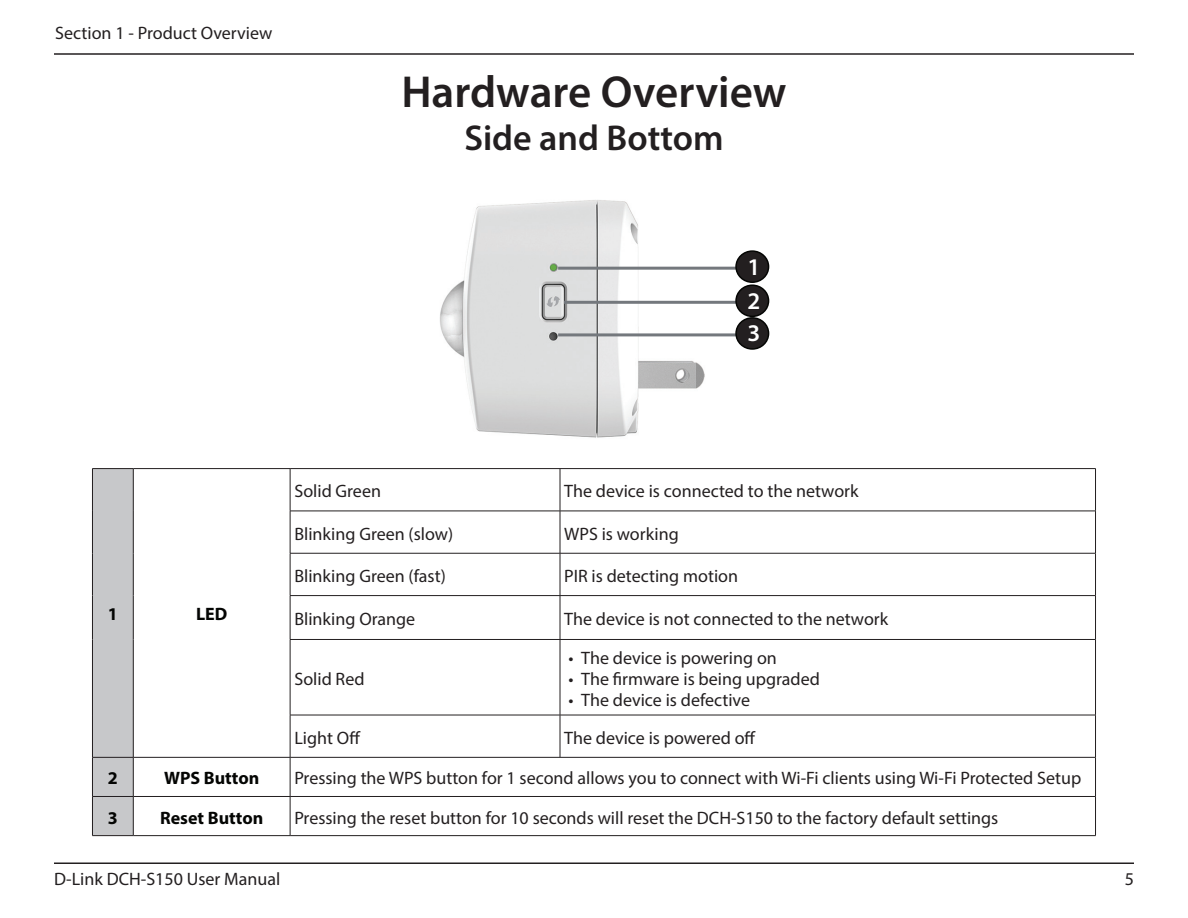
<style>
.page{position:relative;width:1188px;height:918px;background:#fff}
.page>*{position:absolute;margin:0;border:0;box-sizing:border-box;transform-origin:0 0}
.t1{font:600 45px "Myriad Pro";color:#231f20}
.t2{font:600 36px "Myriad Pro";color:#231f20}
.t3{font:600 24px "Myriad Pro";color:#fff}
.t4{font:18px "Myriad Pro";color:#231f20}
.t5{font:700 18px "Myriad Pro";color:#040503}
</style>
<div class="page">
<hr style="left:54px;top:53px;width:1080px;height:2px;background:#231f20">
<hr style="left:54px;top:862px;width:1080px;height:2px;background:#231f20">
<img style="left:440px;top:200px;width:291px;height:238px">
<div style="left:93px;top:469px;width:40px;height:366px;background:#c7c8ca"></div>
<hr style="left:92px;top:469px;width:1px;height:42px;background:#231f20">
<hr style="left:92px;top:511px;width:1px;height:42px;background:#231f20">
<hr style="left:92px;top:553px;width:1px;height:43px;background:#231f20">
<hr style="left:92px;top:596px;width:1px;height:43px;background:#231f20">
<hr style="left:92px;top:639px;width:1px;height:76px;background:#231f20">
<hr style="left:92px;top:715px;width:1px;height:42px;background:#231f20">
<hr style="left:92px;top:468px;width:41px;height:1px;background:#231f20">
<hr style="left:133px;top:469px;width:1px;height:42px;background:#231f20">
<hr style="left:133px;top:511px;width:1px;height:42px;background:#231f20">
<hr style="left:133px;top:553px;width:1px;height:43px;background:#231f20">
<hr style="left:133px;top:596px;width:1px;height:43px;background:#231f20">
<hr style="left:133px;top:639px;width:1px;height:76px;background:#231f20">
<hr style="left:133px;top:715px;width:1px;height:42px;background:#231f20">
<hr style="left:133px;top:468px;width:157px;height:1px;background:#231f20">
<hr style="left:290px;top:469px;width:1px;height:42px;background:#231f20">
<hr style="left:290px;top:468px;width:270px;height:1px;background:#231f20">
<hr style="left:560px;top:469px;width:1px;height:42px;background:#231f20">
<hr style="left:1095px;top:469px;width:1px;height:42px;background:#231f20">
<hr style="left:560px;top:468px;width:536px;height:1px;background:#231f20">
<hr style="left:290px;top:511px;width:1px;height:42px;background:#231f20">
<hr style="left:290px;top:511px;width:270px;height:1px;background:#231f20">
<hr style="left:560px;top:511px;width:1px;height:42px;background:#231f20">
<hr style="left:1095px;top:511px;width:1px;height:42px;background:#231f20">
<hr style="left:560px;top:511px;width:536px;height:1px;background:#231f20">
<hr style="left:290px;top:553px;width:1px;height:42px;background:#231f20">
<hr style="left:290px;top:553px;width:270px;height:1px;background:#231f20">
<hr style="left:560px;top:553px;width:1px;height:42px;background:#231f20">
<hr style="left:1095px;top:553px;width:1px;height:42px;background:#231f20">
<hr style="left:560px;top:553px;width:536px;height:1px;background:#231f20">
<hr style="left:290px;top:596px;width:1px;height:43px;background:#231f20">
<hr style="left:290px;top:595px;width:270px;height:1px;background:#231f20">
<hr style="left:560px;top:596px;width:1px;height:43px;background:#231f20">
<hr style="left:1095px;top:596px;width:1px;height:43px;background:#231f20">
<hr style="left:560px;top:595px;width:536px;height:1px;background:#231f20">
<hr style="left:290px;top:640px;width:1px;height:75px;background:#231f20">
<hr style="left:290px;top:639px;width:270px;height:1px;background:#231f20">
<hr style="left:560px;top:640px;width:1px;height:75px;background:#231f20">
<hr style="left:1095px;top:640px;width:1px;height:75px;background:#231f20">
<hr style="left:560px;top:639px;width:536px;height:1px;background:#231f20">
<hr style="left:290px;top:715px;width:1px;height:42px;background:#231f20">
<hr style="left:290px;top:715px;width:270px;height:1px;background:#231f20">
<hr style="left:560px;top:715px;width:1px;height:42px;background:#231f20">
<hr style="left:1095px;top:715px;width:1px;height:42px;background:#231f20">
<hr style="left:560px;top:715px;width:536px;height:1px;background:#231f20">
<hr style="left:92px;top:758px;width:1px;height:38px;background:#231f20">
<hr style="left:92px;top:757px;width:41px;height:1px;background:#231f20">
<hr style="left:133px;top:758px;width:1px;height:38px;background:#231f20">
<hr style="left:133px;top:757px;width:157px;height:1px;background:#231f20">
<hr style="left:290px;top:758px;width:1px;height:38px;background:#231f20">
<hr style="left:1095px;top:758px;width:1px;height:38px;background:#231f20">
<hr style="left:290px;top:757px;width:270px;height:1px;background:#231f20">
<hr style="left:560px;top:757px;width:536px;height:1px;background:#231f20">
<hr style="left:92px;top:797px;width:1px;height:38px;background:#231f20">
<hr style="left:92px;top:796px;width:41px;height:1px;background:#231f20">
<hr style="left:92px;top:835px;width:41px;height:1px;background:#231f20">
<hr style="left:133px;top:797px;width:1px;height:38px;background:#231f20">
<hr style="left:133px;top:796px;width:157px;height:1px;background:#231f20">
<hr style="left:133px;top:835px;width:157px;height:1px;background:#231f20">
<hr style="left:290px;top:797px;width:1px;height:38px;background:#231f20">
<hr style="left:1095px;top:797px;width:1px;height:38px;background:#231f20">
<hr style="left:290px;top:796px;width:270px;height:1px;background:#231f20">
<hr style="left:560px;top:796px;width:536px;height:1px;background:#231f20">
<hr style="left:290px;top:835px;width:270px;height:1px;background:#231f20">
<hr style="left:560px;top:835px;width:536px;height:1px;background:#231f20">
<hr style="left:564px;top:301px;width:174px;height:3px;background:#74787d">
<div style="left:736px;top:285px;width:33px;height:31px;background:#231f20;border-radius:50%"></div>
<div style="left:735px;top:284px;width:34px;height:33px;border:2px solid #040503;border-radius:50%"></div>
<hr style="left:558px;top:267px;width:180px;height:3px;background:#74787d">
<div style="left:736px;top:251px;width:33px;height:31px;background:#231f20;border-radius:50%"></div>
<div style="left:735px;top:250px;width:34px;height:33px;border:2px solid #040503;border-radius:50%"></div>
<hr style="left:558px;top:333px;width:180px;height:3px;background:#74787d">
<div style="left:736px;top:318px;width:33px;height:31px;background:#231f20;border-radius:50%"></div>
<div style="left:735px;top:317px;width:34px;height:33px;border:2px solid #040503;border-radius:50%"></div>
<p class="t4" style="left:55px;top:22px;width:219px">Section 1 - Product Overview</p>
<h1 class="t1" style="left:401px;top:64px;width:387px">Hardware Overview</h1>
<h2 class="t2" style="left:464px;top:115px;width:261px">Side and Bottom</h2>
<h3 class="t3" style="left:747px;top:251px;width:14px">1</h3>
<h3 class="t3" style="left:747px;top:285px;width:14px">2</h3>
<h3 class="t3" style="left:747px;top:318px;width:14px">3</h3>
<p class="t5" style="left:108px;top:603px;width:11px">1</p>
<p class="t5" style="left:196px;top:603px;width:33px">LED</p>
<p class="t4" style="left:294px;top:480px;width:88px">Solid Green</p>
<p class="t4" style="left:564px;top:480px;width:296px">The device is connected to the network</p>
<p class="t4" style="left:294px;top:522px;width:160px">Blinking Green (slow)</p>
<p class="t4" style="left:564px;top:522px;width:116px">WPS is working</p>
<p class="t4" style="left:294px;top:565px;width:153px">Blinking Green (fast)</p>
<p class="t4" style="left:564px;top:565px;width:175px">PIR is detecting motion</p>
<p class="t4" style="left:294px;top:608px;width:122px">Blinking Orange</p>
<p class="t4" style="left:564px;top:608px;width:326px">The device is not connected to the network</p>
<p class="t4" style="left:294px;top:668px;width:72px">Solid Red</p>
<p class="t4" style="left:569px;top:647px;width:210px">• The device is powering on</p>
<p class="t4" style="left:569px;top:668px;width:253px">• The firmware is being upgraded</p>
<p class="t4" style="left:569px;top:689px;width:183px">• The device is defective</p>
<p class="t4" style="left:294px;top:727px;width:68px">Light Off</p>
<p class="t4" style="left:564px;top:727px;width:193px">The device is powered off</p>
<p class="t5" style="left:108px;top:767px;width:11px">2</p>
<p class="t5" style="left:164px;top:767px;width:97px">WPS Button</p>
<p class="t4" style="left:294px;top:767px;width:789px">Pressing the WPS button for 1 second allows you to connect with Wi-Fi clients using Wi-Fi Protected Setup</p>
<p class="t5" style="left:108px;top:806px;width:11px">3</p>
<p class="t5" style="left:160px;top:806px;width:105px">Reset Button</p>
<p class="t4" style="left:294px;top:806px;width:706px">Pressing the reset button for 10 seconds will reset the DCH-S150 to the factory default settings</p>
<p class="t4" style="left:54px;top:868px;width:228px">D-Link DCH-S150 User Manual</p>
<p class="t4" style="left:1125px;top:868px;width:11px">5</p>
</div>
